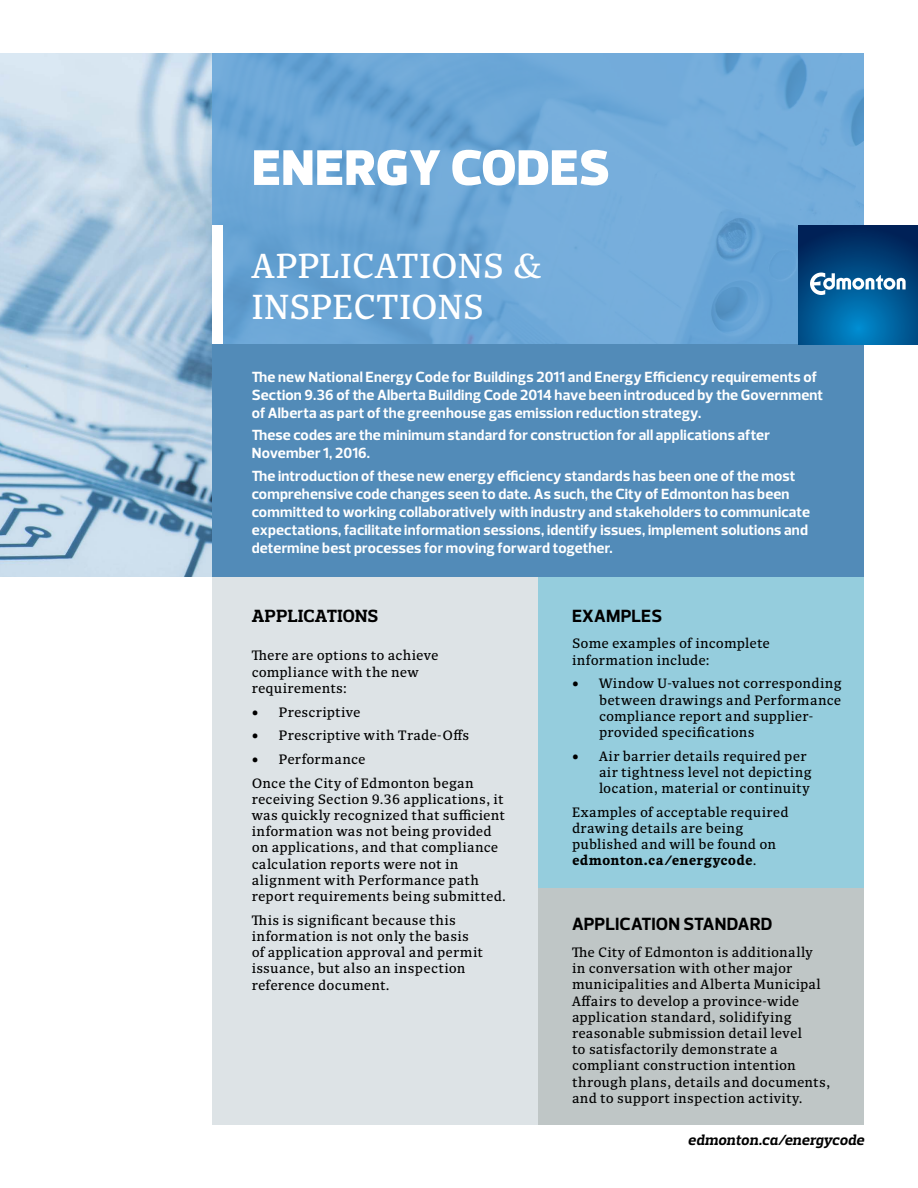
<style>
.page{position:relative;width:918px;height:1188px;background:#fff}
.page>*{position:absolute;margin:0;border:0;box-sizing:border-box;transform-origin:0 0}
.t1{font:900 51px "Prelo";letter-spacing:.015em;color:#fff}
.t2{font:34.5px/41.4px "Quercus 10";color:#fff}
.t3{font:700 18px "Prelo";letter-spacing:.005em;color:#000}
.t4{font:700 18px "Prelo Slab";letter-spacing:.015em;color:#000}
.t5{font:700 15px/18px "Prelo";letter-spacing:.01em;color:#fff}
.t6{font:italic 700 15px "Prelo Slab";letter-spacing:.01em;color:#000}
.t7{font:13.5px/16.2px "Quercus 10";letter-spacing:.02em;color:#000}
.s1{font-weight:700}
</style>
<div class="page">
<img style="left:0;top:53px;width:212px;height:524px">
<div style="left:538px;top:577px;width:326px;height:311px;background:#95cddd"></div>
<div style="left:538px;top:888px;width:326px;height:237px;background:#bfc6c6"></div>
<div style="left:212px;top:577px;width:326px;height:548px;background:#dde3e6"></div>
<svg style="left:212px;top:53px;width:652px;height:524px;background:#609ac8"></svg>
<div style="left:212px;top:225px;width:11px;height:119px;background:#fff"></div>
<svg style="left:798px;top:226px;width:120px;height:119px;background:#004b85"></svg>
<svg style="left:810px;top:273px;width:96px;height:22px"></svg>
<h1 class="t1" style="left:252px;top:137px;width:359px">ENERGY CODES</h1>
<h2 class="t2" style="left:252px;top:246px;width:291px">APPLICATIONS &amp;<br>INSPECTIONS</h2>
<p class="t5" style="left:252px;top:368px;width:573px">The new National Energy Code for Buildings 2011 and Energy Efficiency requirements of<br>Section 9.36 of the Alberta Building Code 2014 have been introduced by the Government of Alberta as part of the greenhouse gas emission reduction strategy.</p>
<p class="t5" style="left:252px;top:426px;width:520px">These codes are the minimum standard for construction for all applications after<br>November 1, 2016.</p>
<p class="t5" style="left:252px;top:467px;width:560px">The introduction of these new energy efficiency standards has been one of the most comprehensive code changes seen to date. As such, the City of Edmonton has been committed to working collaboratively with industry and stakeholders to communicate expectations, facilitate information sessions, identify issues, implement solutions and determine best processes for moving forward together.</p>
<h3 class="t4" style="left:252px;top:605px;width:128px">aPPLICATIONS</h3>
<p class="t7" style="left:252px;top:648px;width:188px">There are options to achieve compliance with the new requirements:</p>
<p class="t7" style="left:252px;top:704px;width:110px">• Prescriptive</p>
<p class="t7" style="left:252px;top:728px;width:219px">• Prescriptive with Trade-Offs</p>
<p class="t7" style="left:252px;top:748px;width:224px;line-height:23.7px">• Performance<br>Once the City of Edmonton began</p>
<p class="t7" style="left:252px;top:791px;width:256px">receiving Section 9.36 applications, it was quickly recognized that sufficient information was not being provided on applications, and that compliance calculation reports were not in alignment with Performance path report requirements being submitted.</p>
<p class="t7" style="left:252px;top:912px;width:233px">This is significant because this information is not only the basis of application approval and permit issuance, but also an inspection reference document.</p>
<h3 class="t3" style="left:572px;top:605px;width:92px">EXAMPLES</h3>
<p class="t7" style="left:572px;top:636px;width:199px">Some examples of incomplete information include:</p>
<p class="t7" style="left:599px;top:676px;width:244px;text-indent:-27px">• Window U-values not corresponding between drawings and Performance compliance report and supplier&shy;provided specifications</p>
<p class="t7" style="left:599px;top:748px;width:214px;text-indent:-27px">• Air barrier details required per air tightness level not depicting location, material or continuity</p>
<p class="t7" style="left:572px;top:804px;width:218px">Examples of acceptable required drawing details are being published and will be found on <span class="s1">edmonton.ca/energycode</span>.</p>
<h3 class="t3" style="left:572px;top:913px;width:202px">APPLICATION STANDARD</h3>
<p class="t7" style="left:572px;top:945px;width:260px">The City of Edmonton is additionally<br>in conversation with other major municipalities and Alberta Municipal Affairs to develop a province-wide application standard, solidifying reasonable submission detail level<br>to satisfactorily demonstrate a compliant construction intention through plans, details and documents, and to support inspection activity.</p>
<p class="t6" style="left:688px;top:1131px;width:178px">edmonton.ca/energycode</p>
</div>
